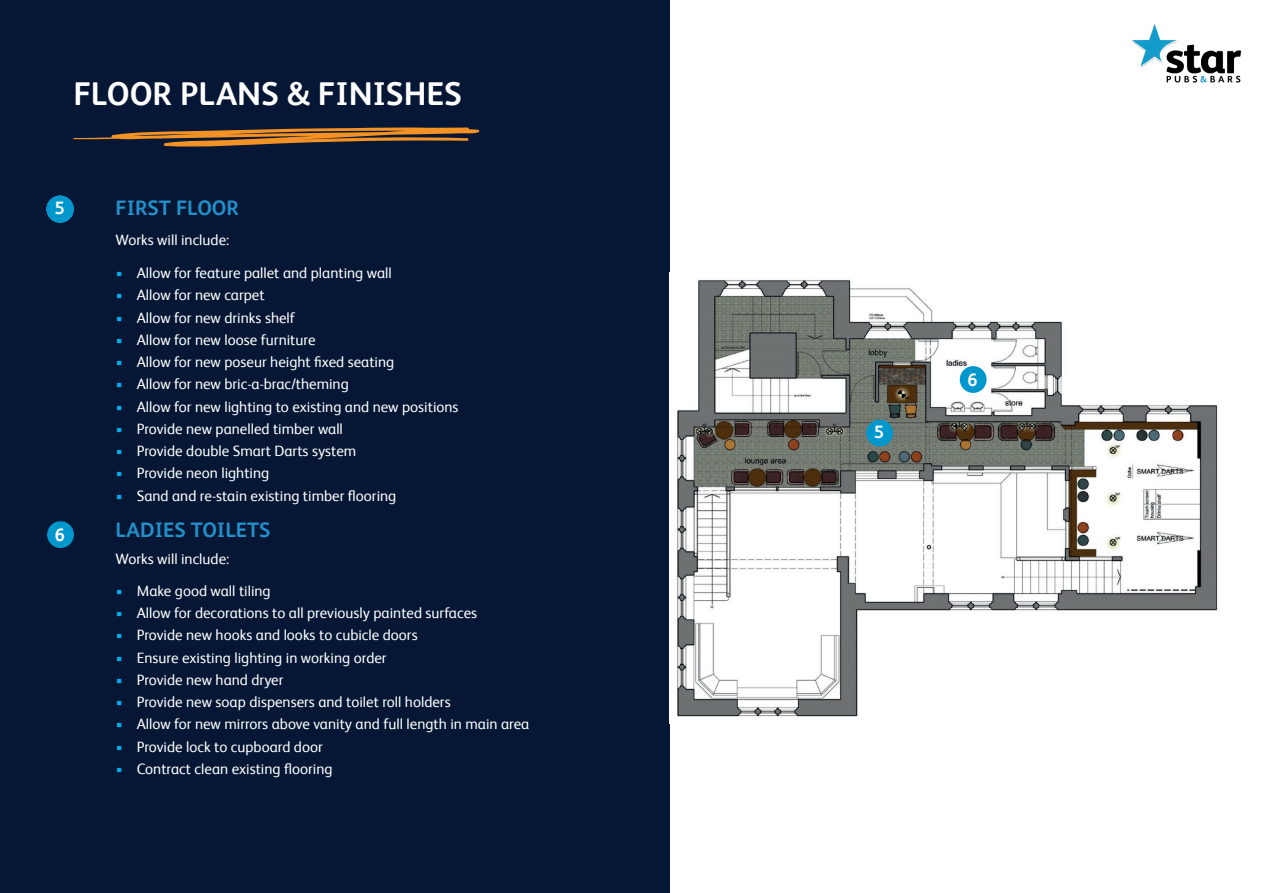
<style>
.page{position:relative;width:1263px;height:893px;background:#fff}
.page>*{position:absolute;margin:0;border:0;box-sizing:border-box;transform-origin:0 0}
.t1{font:700 33px "HEINEKEN Core";color:#fff}
.t2{font:700 21px "HEINEKEN Core";color:#2390ca}
.t3{font:700 18px "HEINEKEN Core";color:#fff}
.t4{font:15px "HEINEKEN Core";color:#fff}
.s1{color:#00aeef}
</style>
<div class="page">
<img style="left:1132px;top:24px;width:110px;height:59px">
<div style="left:0;top:0;width:669px;height:893px;background:#051734"></div>
<svg style="left:73px;top:127px;width:407px;height:20px"></svg>
<svg style="left:47px;top:196px;width:27px;height:27px"></svg>
<div style="left:47px;top:196px;width:26px;height:26px;background:#0496cd;border-radius:50%"></div>
<img style="left:676px;top:279px;width:542px;height:438px">
<div style="left:47px;top:196px;width:26px;height:27px;background:#0097cd;border-radius:50%"></div>
<div style="left:866px;top:420px;width:27px;height:26px;background:#0097cd;border-radius:50%"></div>
<div style="left:47px;top:521px;width:27px;height:27px;background:#0097cd;border-radius:50%"></div>
<div style="left:960px;top:366px;width:26px;height:27px;background:#0097cd;border-radius:50%"></div>
<h1 class="t1" style="left:73px;top:71px;width:390px">FLOOR PLANS &amp; FINISHES</h1>
<p class="t3" style="left:55px;top:197px;width:12px">13</p>
<h2 class="t2" style="left:115px;top:193px;width:125px">FIRST FLOOR</h2>
<p class="t4" style="left:115px;top:229px;width:115px">Works will include:</p>
<p class="t4" style="left:115px;top:262px;width:278px"><span class="s1">•</span> Allow for feature pallet and planting wall</p>
<p class="t4" style="left:115px;top:284px;width:151px"><span class="s1">•</span> Allow for new carpet</p>
<p class="t4" style="left:115px;top:307px;width:181px"><span class="s1">•</span> Allow for new drinks shelf</p>
<p class="t4" style="left:115px;top:329px;width:202px"><span class="s1">•</span> Allow for new loose furniture</p>
<p class="t4" style="left:115px;top:351px;width:280px"><span class="s1">•</span> Allow for new poseur height fixed seating</p>
<p class="t4" style="left:115px;top:373px;width:235px"><span class="s1">•</span> Allow for new bric-a-brac/theming</p>
<p class="t4" style="left:115px;top:396px;width:345px"><span class="s1">•</span> Allow for new lighting to existing and new positions</p>
<p class="t4" style="left:115px;top:418px;width:229px"><span class="s1">•</span> Provide new panelled timber wall</p>
<p class="t4" style="left:115px;top:440px;width:242px"><span class="s1">•</span> Provide double Smart Darts system</p>
<p class="t4" style="left:115px;top:462px;width:155px"><span class="s1">•</span> Provide neon lighting</p>
<p class="t4" style="left:115px;top:485px;width:282px"><span class="s1">•</span> Sand and re-stain existing timber flooring</p>
<p class="t3" style="left:54px;top:195px;width:12px">5</p>
<p class="t3" style="left:55px;top:196px;width:12px">2</p>
<p class="t3" style="left:55px;top:522px;width:12px">6</p>
<h2 class="t2" style="left:115px;top:515px;width:156px">LADIES TOILETS</h2>
<p class="t4" style="left:115px;top:549px;width:115px">Works will include:</p>
<p class="t4" style="left:115px;top:580px;width:157px"><span class="s1">•</span> Make good wall tiling</p>
<p class="t4" style="left:115px;top:602px;width:363px"><span class="s1">•</span> Allow for decorations to all previously painted surfaces</p>
<p class="t4" style="left:115px;top:625px;width:304px"><span class="s1">•</span> Provide new hooks and looks to cubicle doors</p>
<p class="t4" style="left:115px;top:647px;width:273px"><span class="s1">•</span> Ensure existing lighting in working order</p>
<p class="t4" style="left:115px;top:669px;width:169px"><span class="s1">•</span> Provide new hand dryer</p>
<p class="t4" style="left:115px;top:691px;width:337px"><span class="s1">•</span> Provide new soap dispensers and toilet roll holders</p>
<p class="t4" style="left:115px;top:714px;width:415px"><span class="s1">•</span> Allow for new mirrors above vanity and full length in main area</p>
<p class="t4" style="left:115px;top:736px;width:209px"><span class="s1">•</span> Provide lock to cupboard door</p>
<p class="t4" style="left:115px;top:758px;width:219px"><span class="s1">•</span> Contract clean existing flooring</p>
<p class="t3" style="left:874px;top:419px;width:12px">5</p>
<p class="t3" style="left:967px;top:367px;width:12px">6</p>
</div>
